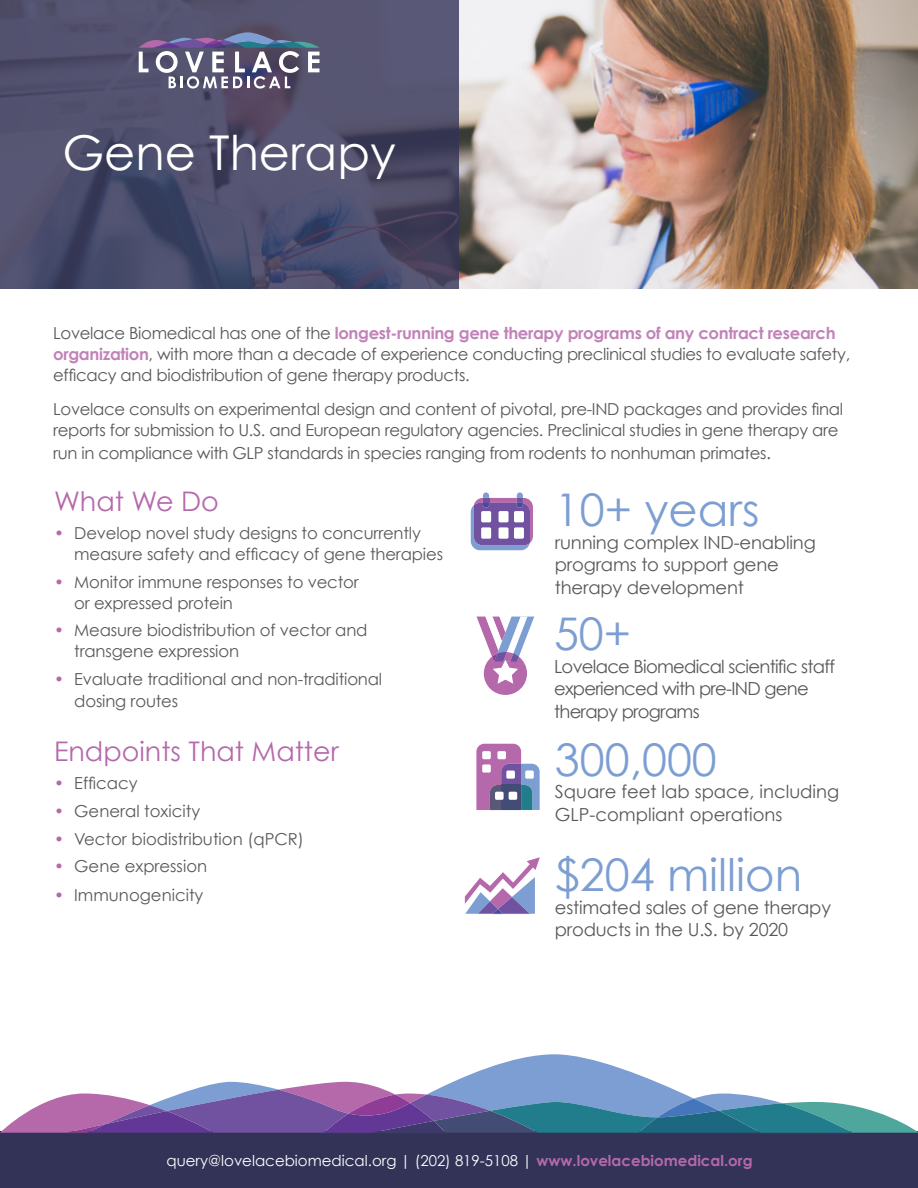
<style>
.page{position:relative;width:918px;height:1188px;background:#fff}
.page>*{position:absolute;margin:0;border:0;box-sizing:border-box;transform-origin:0 0}
.t1{font:48px "Century Gothic";color:#fff}
.t2{font:45px "Century Gothic";color:#7c9ed2}
.t3{font:27px "Century Gothic";color:#b568aa}
.t4{font:18px/22.5px "Century Gothic";letter-spacing:-.01em;color:#57585a}
.t5{font:18px/22.5px "Century Gothic";letter-spacing:-.04em;color:#57585a}
.t6{font:16.5px/21px "Century Gothic";letter-spacing:-.02em;color:#57585a}
.t7{font:16.5px/21px "Century Gothic";letter-spacing:-.01em;color:#58595b}
.t8{font:15px "Century Gothic";color:#fff}
.s1{font-weight:700;color:#c183b8}
.s2{font-size:18px}
.s3{color:#b568aa}
.s4{font-weight:700;color:#b568aa}
</style>
<div class="page">
<img style="left:459px;top:0;width:459px;height:289px">
<svg style="left:0;top:0;width:459px;height:289px;background:#4d4e6b"></svg>
<svg style="left:471px;top:492px;width:62px;height:58px;background:#907bb8"></svg>
<div style="left:481px;top:511px;width:10px;height:11px;background:#fff;border-radius:2px"></div>
<div style="left:499px;top:511px;width:10px;height:11px;background:#fff;border-radius:2px"></div>
<div style="left:514px;top:511px;width:10px;height:11px;background:#fff;border-radius:2px"></div>
<div style="left:481px;top:527px;width:10px;height:12px;background:#fff;border-radius:2px"></div>
<div style="left:499px;top:527px;width:10px;height:12px;background:#fff;border-radius:2px"></div>
<div style="left:514px;top:527px;width:10px;height:12px;background:#fff;border-radius:2px"></div>
<div style="left:0;top:1131px;width:918px;height:57px;background:#333358"></div>
<svg style="left:0;top:1054px;width:918px;height:79px"></svg>
<svg style="left:139px;top:32px;width:181px;height:57px;background:#74728e"></svg>
<svg style="left:477px;top:617px;width:57px;height:78px"></svg>
<svg style="left:465px;top:857px;width:75px;height:57px"></svg>
<svg style="left:476px;top:744px;width:64px;height:66px;background:#9e84b5"></svg>
<div style="left:501px;top:785px;width:20px;height:25px;background:#424c74"></div>
<div style="left:495px;top:792px;width:9px;height:8px;background:#fff;border-radius:2px"></div>
<div style="left:509px;top:792px;width:8px;height:8px;background:#fff;border-radius:2px"></div>
<div style="left:497px;top:751px;width:9px;height:8px;background:#fff;border-radius:2px"></div>
<div style="left:482px;top:751px;width:9px;height:8px;background:#fff;border-radius:2px"></div>
<div style="left:482px;top:764px;width:9px;height:9px;background:#fff;border-radius:2px"></div>
<div style="left:506px;top:771px;width:9px;height:8px;background:#fff;border-radius:2px"></div>
<div style="left:525px;top:771px;width:9px;height:8px;background:#fff;border-radius:2px"></div>
<p class="t1" style="left:62px;top:124px;width:335px">Gene Therapy</p>
<p class="t6" style="left:53px;top:322px;width:799px">Lovelace Biomedical has one of the <span class="s1">longest-running gene therapy programs of any contract research organization</span>, with more than a decade of experience conducting preclinical studies to evaluate safety, efficacy and biodistribution of gene therapy products.</p>
<p class="t6" style="left:53px;top:398px;width:791px">Lovelace consults on experimental design and content of pivotal, pre-IND packages and provides final reports for submission to U.S. and European regulatory agencies. Preclinical studies in gene therapy are</p>
<p class="t6" style="left:53px;top:442px;width:719px">run in compliance with GLP standards in species ranging from rodents to nonhuman primates<span class="s2">.</span></p>
<p class="t3" style="left:54px;top:485px;width:166px">What We Do</p>
<p class="t7" style="left:74px;top:522px;width:370px;text-indent:-20px"><span class="s3">•</span> Develop novel study designs to concurrently measure safety and efficacy of gene therapies</p>
<p class="t7" style="left:74px;top:571px;width:286px;text-indent:-20px"><span class="s3">•</span> Monitor immune responses to vector or expressed protein</p>
<p class="t7" style="left:74px;top:620px;width:295px;text-indent:-20px"><span class="s3">•</span> Measure biodistribution of vector and transgene expression</p>
<p class="t7" style="left:74px;top:668px;width:310px;line-height:21.6px;text-indent:-20px"><span class="s3">•</span> Evaluate traditional and non-traditional dosing routes</p>
<p class="t3" style="left:54px;top:735px;width:286px">Endpoints That Matter</p>
<p class="t7" style="left:54px;top:773px;width:85px"><span class="s3">•</span> Efficacy</p>
<p class="t7" style="left:54px;top:800px;width:148px"><span class="s3">•</span> General toxicity</p>
<p class="t7" style="left:54px;top:828px;width:251px"><span class="s3">•</span> Vector biodistribution (qPCR)</p>
<p class="t7" style="left:54px;top:856px;width:155px"><span class="s3">•</span> Gene expression</p>
<p class="t7" style="left:54px;top:884px;width:151px"><span class="s3">•</span> Immunogenicity</p>
<p class="t2" style="left:555px;top:483px;width:206px">10+ years</p>
<p class="t4" style="left:555px;top:531px;width:262px">running complex IND-enabling programs to support gene therapy development</p>
<p class="t2" style="left:554px;top:607px;width:79px">50+</p>
<p class="t5" style="left:554px;top:655px;width:283px">Lovelace Biomedical scientific staff experienced with pre-IND gene therapy programs</p>
<p class="t2" style="left:555px;top:732px;width:164px">300,000</p>
<p class="t4" style="left:555px;top:780px;width:286px">Square feet lab space, including<br>GLP-compliant operations</p>
<p class="t2" style="left:555px;top:848px;width:249px">$204 million</p>
<p class="t4" style="left:555px;top:896px;width:278px">estimated sales of gene therapy products in the U.S. by 2020</p>
<p class="t8" style="left:167px;top:1152px;width:588px">query@lovelacebiomedical.org | (202) 819-5108 | <span class="s4">www.lovelacebiomedical.org</span></p>
</div>
